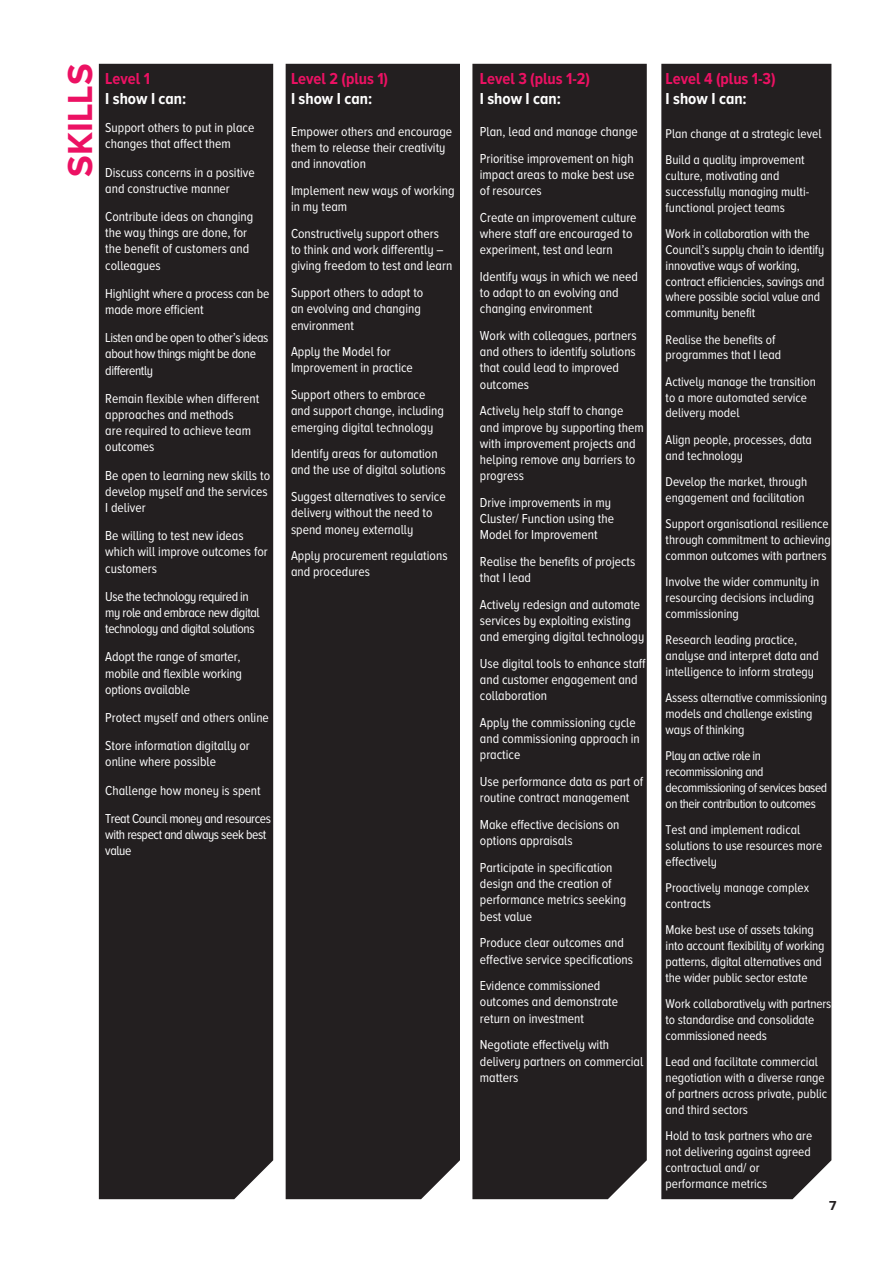
<style>
.page{position:relative;width:893px;height:1263px;background:#fff}
.page>*{position:absolute;margin:0;border:0;box-sizing:border-box;transform-origin:0 0}
.t1{font:700 36px "Proxima Nova A";color:#ec1163}
.t2{font:700 16.5px "Proxima Nova A Cond";color:#ec1163}
.t3{font:700 16.5px "Proxima Nova A Cond";color:#fff}
.t4{font:13.5px/16.2px "Proxima Nova A Cond";color:#fff}
.t5{font:13.5px/16.2px "Proxima Nova A Cond";letter-spacing:-.03em;color:#fff}
.t6{font:700 13.5px "Proxima Nova A";color:#231f20}
.t7{font:13.2px/15.9px "Proxima Nova A Cond";color:#fff}
.t8{font:13.2px/15.9px "Proxima Nova A Cond";letter-spacing:-.03em;color:#fff}
</style>
<div class="page">
<div style="left:99px;top:64px;width:174px;height:1135px;background:#231f20"></div>
<div style="left:286px;top:64px;width:174px;height:1135px;background:#231f20"></div>
<div style="left:472px;top:64px;width:175px;height:1135px;background:#231f20"></div>
<div style="left:661px;top:64px;width:170px;height:1135px;background:#231f20"></div>
<p class="t1" style="left:60px;top:177px;width:115px;rotate:-90deg">SKILLS</p>
<p class="t2" style="left:105px;top:70px;width:46px">Level 1</p>
<p class="t3" style="left:105px;top:89px;width:83px">I show I can:</p>
<p class="t4" style="left:105px;top:119px;width:151px">Support others to put in place changes that affect them</p>
<p class="t4" style="left:105px;top:164px;width:151px">Discuss concerns in a positive and constructive manner</p>
<p class="t4" style="left:105px;top:208px;width:150px">Contribute ideas on changing the way things are done, for the benefit of customers and colleagues</p>
<p class="t4" style="left:105px;top:285px;width:166px">Highlight where a process can be made more efficient</p>
<p class="t5" style="left:105px;top:329px;width:165px">Listen and be open to other’s ideas about how things might be done differently</p>
<p class="t4" style="left:105px;top:390px;width:156px">Remain flexible when different approaches and methods<br>are required to achieve team outcomes</p>
<p class="t4" style="left:105px;top:467px;width:166px">Be open to learning new skills to develop myself and the services<br>I deliver</p>
<p class="t4" style="left:105px;top:527px;width:164px">Be willing to test new ideas which will improve outcomes for customers</p>
<p class="t5" style="left:105px;top:588px;width:156px">Use the technology required in my role and embrace new digital technology and digital solutions</p>
<p class="t4" style="left:105px;top:649px;width:138px;text-align:justify">Adopt the range of smarter, mobile and flexible working options available</p>
<p class="t4" style="left:105px;top:709px;width:165px">Protect myself and others online</p>
<p class="t4" style="left:105px;top:737px;width:146px">Store information digitally or online where possible</p>
<p class="t4" style="left:105px;top:782px;width:157px">Challenge how money is spent</p>
<p class="t5" style="left:105px;top:810px;width:167px">Treat Council money and resources with respect and always seek best value</p>
<p class="t2" style="left:291px;top:70px;width:99px">Level 2 (plus 1)</p>
<p class="t3" style="left:291px;top:89px;width:83px">I show I can:</p>
<p class="t4" style="left:291px;top:123px;width:163px">Empower others and encourage them to release their creativity and innovation</p>
<p class="t4" style="left:291px;top:182px;width:165px">Implement new ways of working in my team</p>
<p class="t4" style="left:291px;top:225px;width:163px">Constructively support others to think and work differently – giving freedom to test and learn</p>
<p class="t4" style="left:291px;top:284px;width:134px">Support others to adapt to an evolving and changing environment</p>
<p class="t4" style="left:291px;top:344px;width:123px">Apply the Model for<br>Improvement in practice</p>
<p class="t4" style="left:291px;top:386px;width:154px">Support others to embrace and support change, including emerging digital technology</p>
<p class="t4" style="left:291px;top:446px;width:156px">Identify areas for automation and the use of digital solutions</p>
<p class="t4" style="left:291px;top:488px;width:156px">Suggest alternatives to service delivery without the need to spend money externally</p>
<p class="t4" style="left:291px;top:548px;width:158px">Apply procurement regulations and procedures</p>
<p class="t2" style="left:480px;top:70px;width:112px">Level 3 (plus 1-2)</p>
<p class="t3" style="left:480px;top:89px;width:83px">I show I can:</p>
<p class="t4" style="left:480px;top:123px;width:159px">Plan, lead and manage change</p>
<p class="t4" style="left:480px;top:150px;width:156px;text-align:justify">Prioritise improvement on high impact areas to make best use of resources</p>
<p class="t4" style="left:480px;top:209px;width:158px">Create an improvement culture where staff are encouraged to experiment, test and learn</p>
<p class="t4" style="left:480px;top:268px;width:160px">Identify ways in which we need to adapt to an evolving and changing environment</p>
<p class="t4" style="left:480px;top:327px;width:158px">Work with colleagues, partners and others to identify solutions that could lead to improved outcomes</p>
<p class="t4" style="left:480px;top:403px;width:165px">Actively help staff to change and improve by supporting them with improvement projects and helping remove any barriers to progress</p>
<p class="t4" style="left:480px;top:494px;width:136px">Drive improvements in my<br>Cluster/ Function using the<br>Model for Improvement</p>
<p class="t4" style="left:480px;top:553px;width:157px">Realise the benefits of projects that I lead</p>
<p class="t4" style="left:480px;top:596px;width:166px">Actively redesign and automate services by exploiting existing and emerging digital technology</p>
<p class="t4" style="left:480px;top:655px;width:167px">Use digital tools to enhance staff and customer engagement and collaboration</p>
<p class="t4" style="left:480px;top:714px;width:161px">Apply the commissioning cycle and commissioning approach in practice</p>
<p class="t4" style="left:480px;top:773px;width:165px">Use performance data as part of routine contract management</p>
<p class="t4" style="left:480px;top:816px;width:141px">Make effective decisions on options appraisals</p>
<p class="t4" style="left:480px;top:859px;width:148px">Participate in specification design and the creation of performance metrics seeking best value</p>
<p class="t4" style="left:480px;top:935px;width:155px">Produce clear outcomes and effective service specifications</p>
<p class="t4" style="left:480px;top:977px;width:140px">Evidence commissioned outcomes and demonstrate return on investment</p>
<p class="t4" style="left:480px;top:1037px;width:165px">Negotiate effectively with delivery partners on commercial matters</p>
<p class="t2" style="left:666px;top:70px;width:112px">Level 4 (plus 1-3)</p>
<p class="t3" style="left:666px;top:89px;width:83px">I show I can:</p>
<p class="t7" style="left:666px;top:125px;width:157px">Plan change at a strategic level</p>
<p class="t7" style="left:666px;top:152px;width:145px">Build a quality improvement culture, motivating and successfully managing multi&shy;functional project teams</p>
<p class="t7" style="left:666px;top:226px;width:160px">Work in collaboration with the<br>Council’s supply chain to identify innovative ways of working, contract efficiencies, savings and where possible social value and community benefit</p>
<p class="t7" style="left:666px;top:331px;width:117px">Realise the benefits of programmes that I lead</p>
<p class="t7" style="left:666px;top:373px;width:152px">Actively manage the transition to a more automated service delivery model</p>
<p class="t7" style="left:666px;top:431px;width:148px">Align people, processes, data and technology</p>
<p class="t7" style="left:666px;top:474px;width:143px">Develop the market, through engagement and facilitation</p>
<p class="t7" style="left:666px;top:516px;width:167px">Support organisational resilience through commitment to achieving common outcomes with partners</p>
<p class="t7" style="left:666px;top:574px;width:155px">Involve the wider community in resourcing decisions including commissioning</p>
<p class="t7" style="left:666px;top:632px;width:155px">Research leading practice, analyse and interpret data and intelligence to inform strategy</p>
<p class="t7" style="left:666px;top:690px;width:163px">Assess alternative commissioning models and challenge existing ways of thinking</p>
<p class="t8" style="left:666px;top:748px;width:163px">Play an active role in recommissioning and decommissioning of services based on their contribution to outcomes</p>
<p class="t7" style="left:666px;top:822px;width:158px">Test and implement radical solutions to use resources more effectively</p>
<p class="t7" style="left:666px;top:880px;width:145px">Proactively manage complex contracts</p>
<p class="t7" style="left:666px;top:922px;width:161px">Make best use of assets taking into account flexibility of working patterns, digital alternatives and the wider public sector estate</p>
<p class="t7" style="left:666px;top:996px;width:167px">Work collaboratively with partners to standardise and consolidate commissioned needs</p>
<p class="t7" style="left:666px;top:1054px;width:163px">Lead and facilitate commercial negotiation with a diverse range of partners across private, public and third sectors</p>
<p class="t7" style="left:666px;top:1128px;width:148px;text-align:justify">Hold to task partners who are not delivering against agreed contractual and/ or</p>
<p class="t7" style="left:666px;top:1175px;width:103px">performance metrics</p>
<p class="t6" style="left:829px;top:1198px;width:9px">7</p>
</div>
